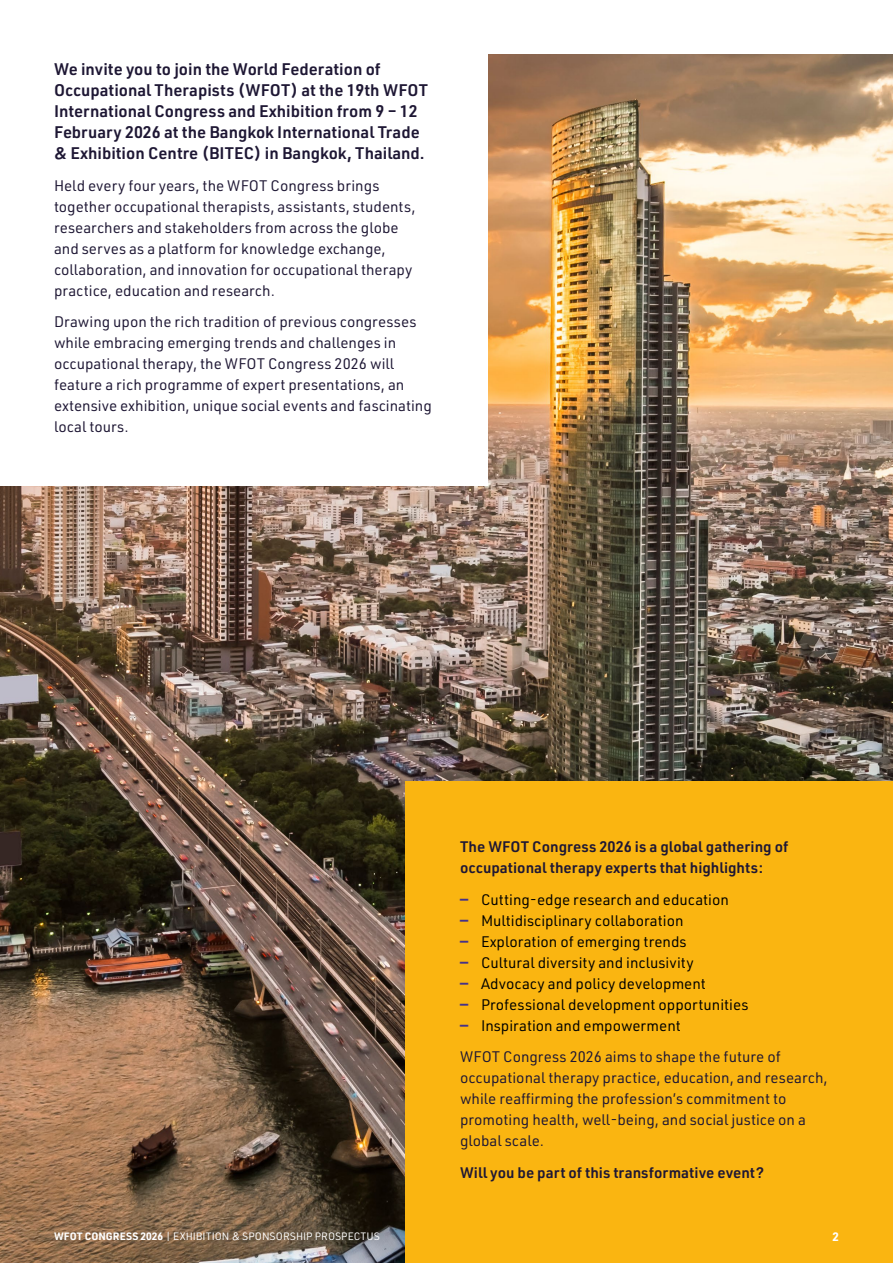
<style>
.page{position:relative;width:893px;height:1263px;background:#fff}
.page>*{position:absolute;margin:0;border:0;box-sizing:border-box;transform-origin:0 0}
.t1{font:600 16.5px/21px "URWDIN";color:#1e1734}
.t2{font:15px/21px "URWDIN";color:#1e1734}
.t3{font:15px "URWDIN";color:#000}
.t4{font:600 15px/21px "URWDIN";color:#1e1734}
.t5{font:700 12px "URWDIN";color:#fff}
.t6{font:10.5px "URWDIN";color:#fff}
.s1{font-weight:700;color:#453189}
.s2{color:#000}
.s3{font-weight:700}
</style>
<div class="page">
<img style="left:0;top:54px;width:893px;height:1209px">
<div style="left:0;top:0;width:487px;height:485px;background:#fff"></div>
<div style="left:406px;top:782px;width:487px;height:481px;background:#fab511"></div>
<p class="t1" style="left:54px;top:58px;width:375px">We invite you to join the World Federation of Occupational Therapists (WFOT) at the 19th WFOT International Congress and Exhibition from 9 – 12<br>February 2026 at the Bangkok International Trade &amp; Exhibition Centre (BITEC) in Bangkok, Thailand.</p>
<p class="t2" style="left:54px;top:174px;width:363px">Held every four years, the WFOT Congress brings together occupational therapists, assistants, students, researchers and stakeholders from across the globe and serves as a platform for knowledge exchange, collaboration, and innovation for occupational therapy practice, education and research.</p>
<p class="t2" style="left:54px;top:311px;width:379px">Drawing upon the rich tradition of previous congresses while embracing emerging trends and challenges in occupational therapy, the WFOT Congress 2026 will feature a rich programme of expert presentations, an extensive exhibition, unique social events and fascinating local tours.</p>
<p class="t4" style="left:460px;top:836px;width:330px">The WFOT Congress 2026 is a global gathering of occupational therapy experts that highlights:</p>
<p class="t3" style="left:460px;top:889px;width:270px"><span class="s1">—</span> Cutting-edge research and education</p>
<p class="t3" style="left:460px;top:910px;width:225px"><span class="s1">—</span> Multidisciplinary collaboration</p>
<p class="t3" style="left:460px;top:931px;width:228px"><span class="s1">—</span> Exploration of emerging trends</p>
<p class="t3" style="left:460px;top:952px;width:235px"><span class="s1">—</span> Cultural diversity and inclusivity</p>
<p class="t3" style="left:460px;top:973px;width:247px"><span class="s1">—</span> Advocacy and policy development</p>
<p class="t3" style="left:460px;top:994px;width:290px"><span class="s1">—</span> Professional development opportunities</p>
<p class="t2" style="left:460px;top:1009px;width:322px;line-height:31.5px"><span class="s1">—</span> <span class="s2">Inspiration and empowerment<br></span>WFOT Congress 2026 aims to shape the future of</p>
<p class="t2" style="left:460px;top:1067px;width:369px">occupational therapy practice, education, and research, while reaffirming the profession’s commitment to promoting health, well-being, and social justice on a global scale.</p>
<p class="t4" style="left:460px;top:1161px;width:306px">Will you be part of this transformative event?</p>
<p class="t6" style="left:54px;top:1229px;width:327px"><span class="s3">WFOT CONGRESS 2026</span> | EXHIBITION &amp; SPONSORSHIP PROSPECTUS</p>
<p class="t5" style="left:832px;top:1228px;width:8px">2</p>
</div>
